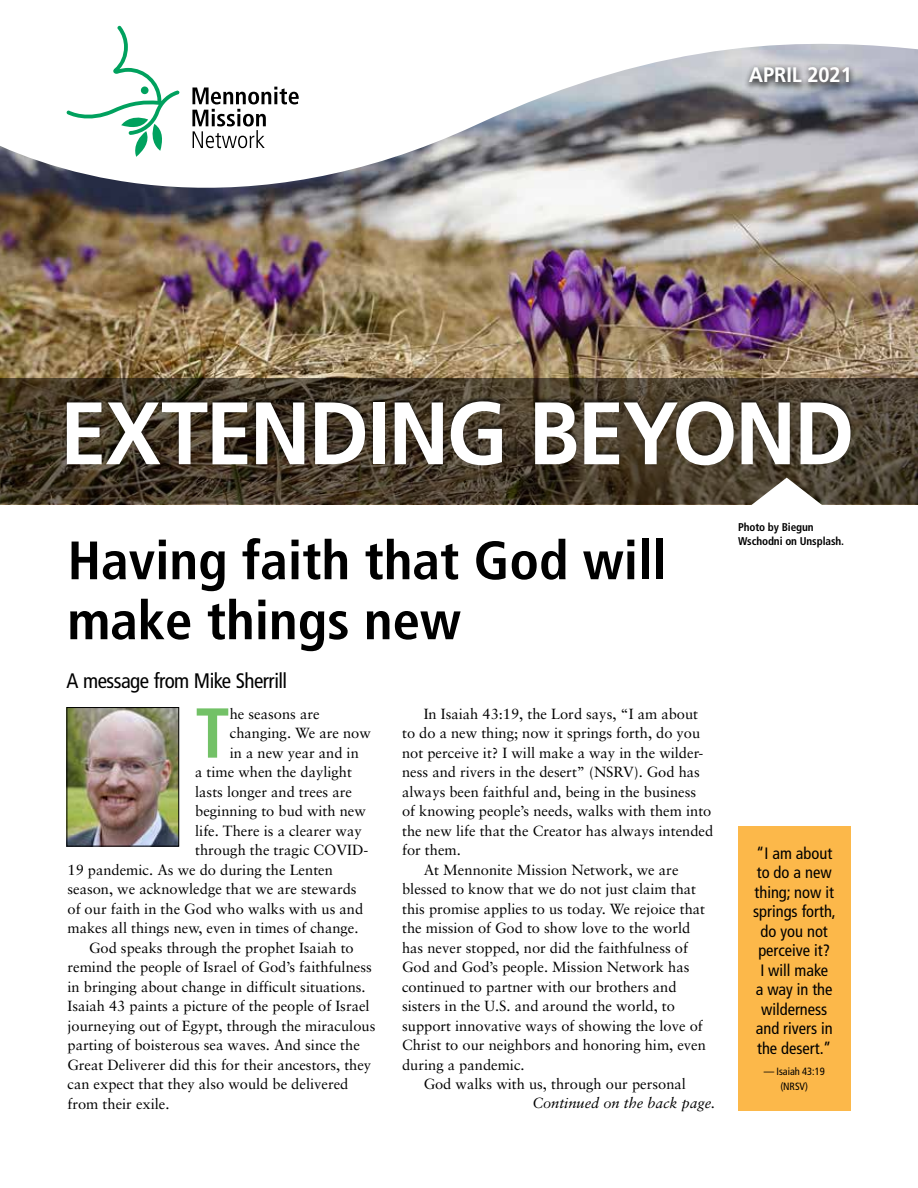
<style>
.page{position:relative;width:918px;height:1188px;background:#fff}
.page>*{position:absolute;margin:0;border:0;box-sizing:border-box;transform-origin:0 0}
.t1{font:700 88.5px "Frutiger";letter-spacing:-.025em;color:#fff;scale:.95 1}
.t2{font:700 condensed 70.5px "Frutiger";color:#73c167}
.t3{font:700 condensed 54px/60px "Frutiger";color:#000}
.t4{font:condensed 21px "Frutiger";letter-spacing:-.025em;color:#000}
.t5{font:700 21px "Frutiger";color:#fff;scale:.95 1}
.t6{font:condensed 16.5px/19.5px "Frutiger";color:#000;text-align:center}
.t7{font:14.7px "Sabon";color:#000}
.t8{font:italic 14.7px "Sabon";color:#000}
.t9{font:700 condensed 11.25px/14.2px "Frutiger";letter-spacing:-.01em;color:#000}
.t10{font:condensed 10.5px/15px "Frutiger";letter-spacing:-.005em;color:#000;text-align:center}
</style>
<div class="page">
<div style="left:738px;top:826px;width:112px;height:284px;background:#fcb84a"></div>
<img style="left:69px;top:709px;width:108px;height:135px">
<div style="left:67px;top:707px;width:112px;height:139px;border:1px solid #000"></div>
<img style="left:0;top:232px;width:918px;height:146px">
<svg style="left:0;top:378px;width:918px;height:127px;background:#453a29"></svg>
<div style="left:65px;top:396px;width:788px;height:69px;background:#000;opacity:.6"></div>
<svg style="left:740px;top:478px;width:94px;height:27px"></svg>
<svg style="left:0;top:25px;width:918px;height:207px"></svg>
<svg style="left:67px;top:26px;width:113px;height:131px"></svg>
<svg style="left:192px;top:87px;width:107px;height:61px"></svg>
<div style="left:743px;top:63px;width:113px;height:29px;background:#000;opacity:.77"></div>
<h3 class="t5" style="left:749px;top:63px;width:110px">APRIL 2021</h3>
<h1 class="t1" style="left:60px;top:382px;width:838px">EXTENDING BEYOND</h1>
<h3 class="t3" style="left:68px;top:531px;width:601px">Having faith that God will make things new</h3>
<h3 class="t4" style="left:67px;top:668px;width:222px">A message from Mike Sherrill</h3>
<h2 class="t2" style="left:195px;top:691px;width:36px">T</h2>
<p class="t7" style="left:230px;top:705px;width:91px">he seasons are</p>
<p class="t7" style="left:230px;top:724px;width:143px">changing. We are now</p>
<p class="t7" style="left:230px;top:744px;width:131px">in a new year and in</p>
<p class="t7" style="left:195px;top:763px;width:158px">a time when the daylight</p>
<p class="t7" style="left:195px;top:783px;width:158px">lasts longer and trees are</p>
<p class="t7" style="left:195px;top:802px;width:172px">beginning to bud with new</p>
<p class="t7" style="left:195px;top:822px;width:168px">life. There is a clearer way</p>
<p class="t7" style="left:195px;top:841px;width:175px">through the tragic COVID-</p>
<p class="t7" style="left:67px;top:861px;width:267px">19 pandemic. As we do during the Lenten</p>
<p class="t7" style="left:67px;top:880px;width:291px">season, we acknowledge that we are stewards</p>
<p class="t7" style="left:67px;top:900px;width:297px">of our faith in the God who walks with us and</p>
<p class="t7" style="left:67px;top:919px;width:293px">makes all things new, even in times of change.</p>
<p class="t7" style="left:89px;top:939px;width:266px">God speaks through the prophet Isaiah to</p>
<p class="t7" style="left:67px;top:958px;width:306px">remind the people of Israel of God’s faithfulness</p>
<p class="t7" style="left:67px;top:978px;width:300px">in bringing about change in difficult situations.</p>
<p class="t7" style="left:67px;top:997px;width:304px">Isaiah 43 paints a picture of the people of Israel</p>
<p class="t7" style="left:67px;top:1017px;width:309px">journeying out of Egypt, through the miraculous</p>
<p class="t7" style="left:67px;top:1036px;width:294px">parting of boisterous sea waves. And since the</p>
<p class="t7" style="left:67px;top:1056px;width:305px">Great Deliverer did this for their ancestors, they</p>
<p class="t7" style="left:67px;top:1075px;width:282px">can expect that they also would be delivered</p>
<p class="t7" style="left:67px;top:1095px;width:104px">from their exile.</p>
<p class="t7" style="left:424px;top:705px;width:276px">In Isaiah 43:19, the Lord says, “I am about</p>
<p class="t7" style="left:402px;top:724px;width:300px">to do a new thing; now it springs forth, do you</p>
<p class="t7" style="left:402px;top:744px;width:303px">not perceive it? I will make a way in the wilder-</p>
<p class="t7" style="left:402px;top:763px;width:299px">ness and rivers in the desert” (NSRV). God has</p>
<p class="t7" style="left:402px;top:783px;width:296px">always been faithful and, being in the business</p>
<p class="t7" style="left:402px;top:802px;width:311px">of knowing people’s needs, walks with them into</p>
<p class="t7" style="left:402px;top:822px;width:313px">the new life that the Creator has always intended</p>
<p class="t7" style="left:402px;top:841px;width:60px">for them.</p>
<p class="t7" style="left:424px;top:861px;width:256px">At Mennonite Mission Network, we are</p>
<p class="t7" style="left:402px;top:880px;width:296px">blessed to know that we do not just claim that</p>
<p class="t7" style="left:402px;top:900px;width:305px">this promise applies to us today. We rejoice that</p>
<p class="t7" style="left:402px;top:919px;width:290px">the mission of God to show love to the world</p>
<p class="t7" style="left:402px;top:939px;width:287px">has never stopped, nor did the faithfulness of</p>
<p class="t7" style="left:402px;top:958px;width:289px">God and God’s people. Mission Network has</p>
<p class="t7" style="left:402px;top:978px;width:276px">continued to partner with our brothers and</p>
<p class="t7" style="left:402px;top:997px;width:274px">sisters in the U.S. and around the world, to</p>
<p class="t7" style="left:402px;top:1017px;width:302px">support innovative ways of showing the love of</p>
<p class="t7" style="left:402px;top:1036px;width:305px">Christ to our neighbors and honoring him, even</p>
<p class="t7" style="left:402px;top:1056px;width:124px">during a pandemic.</p>
<p class="t7" style="left:424px;top:1075px;width:264px">God walks with us, through our personal</p>
<p class="t8" style="left:532px;top:1094px;width:184px">Continued on the back page.</p>
<p class="t9" style="left:738px;top:520px;width:108px">Photo by Biegun<br>Wschodni on Unsplash.</p>
<p class="t6" style="left:753px;top:843px;width:84px">“I am about to do a new thing; now it springs forth, do you not perceive it?<br>I will make<br>a way in the wilderness and rivers in the desert.”</p>
<p class="t10" style="left:764px;top:1064px;width:63px">— Isaiah 43:19 (NRSV)</p>
</div>
